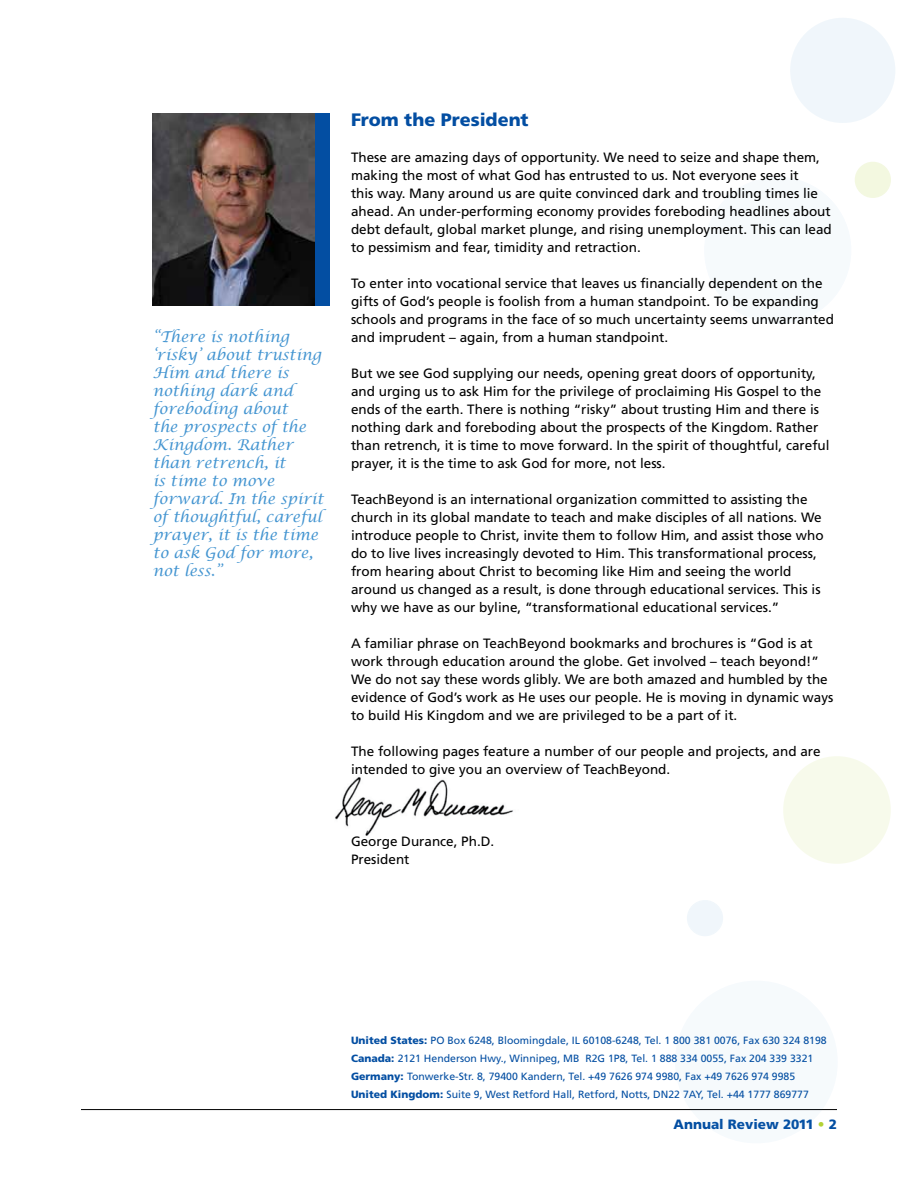
<style>
.page{position:relative;width:918px;height:1188px;background:#fff}
.page>*{position:absolute;margin:0;border:0;box-sizing:border-box;transform-origin:0 0}
.t1{font:900 18px "Frutiger";color:#034ea2}
.t2{font:italic 15px/18px "Lucida Calligraphy";color:#4495d1}
.t3{font:13.5px/18px "Frutiger";color:#000}
.t4{font:900 13.5px "Frutiger";color:#034ea2}
.t5{font:10.5px/18px "Frutiger";color:#034ea2}
.s1{font-weight:900}
.s2{color:#b3d235}
</style>
<div class="page">
<hr style="left:81px;top:1109px;width:756px;height:1px;background:#000">
<div style="left:676px;top:981px;width:161px;height:162px;background:#f6fafc;border-radius:50%"></div>
<div style="left:705px;top:177px;width:146px;height:147px;background:#f6fafc;border-radius:50%"></div>
<div style="left:788px;top:761px;width:98px;height:98px;background:#f7faeb;border-radius:50%"></div>
<div style="left:783px;top:756px;width:108px;height:108px;border:10px solid #b3d235;border-radius:50%"></div>
<div style="left:855px;top:162px;width:35px;height:35px;background:#f3f8e0;border-radius:50%"></div>
<div style="left:855px;top:162px;width:36px;height:36px;border:1px solid #b3d235;border-radius:50%"></div>
<div style="left:794px;top:22px;width:97px;height:97px;background:#f0f6fb;border-radius:50%"></div>
<div style="left:790px;top:18px;width:105px;height:105px;border:8px solid #4495d1;border-radius:50%"></div>
<div style="left:688px;top:901px;width:35px;height:35px;background:#f0f6fb;border-radius:50%"></div>
<div style="left:687px;top:900px;width:36px;height:36px;border:1px solid #4495d1;border-radius:50%"></div>
<img style="left:335px;top:777px;width:178px;height:59px">
<div style="left:153px;top:113px;width:177px;height:193px;background:#034ea2"></div>
<img style="left:153px;top:113px;width:162px;height:193px">
<p class="t2" style="left:153px;top:328px;width:172px">“There is nothing ‘risky’ about trusting<br>Him and there is nothing dark and foreboding about<br>the prospects of the<br>Kingdom. Rather than retrench, it<br>is time to move forward. In the spirit of thoughtful, careful prayer, it is the time to ask God for more, not less.”</p>
<h1 class="t1" style="left:351px;top:109px;width:179px">From the President</h1>
<p class="t3" style="left:351px;top:148px;width:482px">These are amazing days of opportunity. We need to seize and shape them, making the most of what God has entrusted to us. Not everyone sees it<br>this way. Many around us are quite convinced dark and troubling times lie ahead. An under-performing economy provides foreboding headlines about debt default, global market plunge, and rising unemployment. This can lead to pessimism and fear, timidity and retraction.</p>
<p class="t3" style="left:351px;top:274px;width:485px">To enter into vocational service that leaves us financially dependent on the gifts of God’s people is foolish from a human standpoint. To be expanding schools and programs in the face of so much uncertainty seems unwarranted and imprudent – again, from a human standpoint.</p>
<p class="t3" style="left:351px;top:364px;width:480px">But we see God supplying our needs, opening great doors of opportunity, and urging us to ask Him for the privilege of proclaiming His Gospel to the ends of the earth. There is nothing “risky” about trusting Him and there is nothing dark and foreboding about the prospects of the Kingdom. Rather than retrench, it is time to move forward. In the spirit of thoughtful, careful prayer, it is the time to ask God for more, not less.</p>
<p class="t3" style="left:351px;top:490px;width:474px">TeachBeyond is an international organization committed to assisting the church in its global mandate to teach and make disciples of all nations. We introduce people to Christ, invite them to follow Him, and assist those who do to live lives increasingly devoted to Him. This transformational process, from hearing about Christ to becoming like Him and seeing the world around us changed as a result, is done through educational services. This is why we have as our byline, “transformational educational services.”</p>
<p class="t3" style="left:351px;top:634px;width:484px">A familiar phrase on TeachBeyond bookmarks and brochures is “God is at work through education around the globe. Get involved – teach beyond!” We do not say these words glibly. We are both amazed and humbled by the evidence of God’s work as He uses our people. He is moving in dynamic ways to build His Kingdom and we are privileged to be a part of it.</p>
<p class="t3" style="left:351px;top:742px;width:471px">The following pages feature a number of our people and projects, and are intended to give you an overview of TeachBeyond.</p>
<p class="t3" style="left:351px;top:832px;width:145px">George Durance, Ph.D.<br>President</p>
<p class="t5" style="left:351px;top:1031px;width:477px"><span class="s1">United States:</span> PO Box 6248, Bloomingdale, IL 60108-6248, Tel. 1 800 381 0076, Fax 630 324 8198<br><span class="s1">Canada:</span> 2121 Henderson Hwy., Winnipeg, MB R2G 1P8, Tel. 1 888 334 0055, Fax 204 339 3321<br><span class="s1">Germany:</span> Tonwerke-Str. 8, 79400 Kandern, Tel. +49 7626 974 9980, Fax +49 7626 974 9985<br><span class="s1">United Kingdom:</span> Suite 9, West Retford Hall, Retford, Notts, DN22 7AY, Tel. +44 1777 869777</p>
<p class="t4" style="left:674px;top:1117px;width:165px">Annual Review 2011 <span class="s2">•</span> 2</p>
</div>
